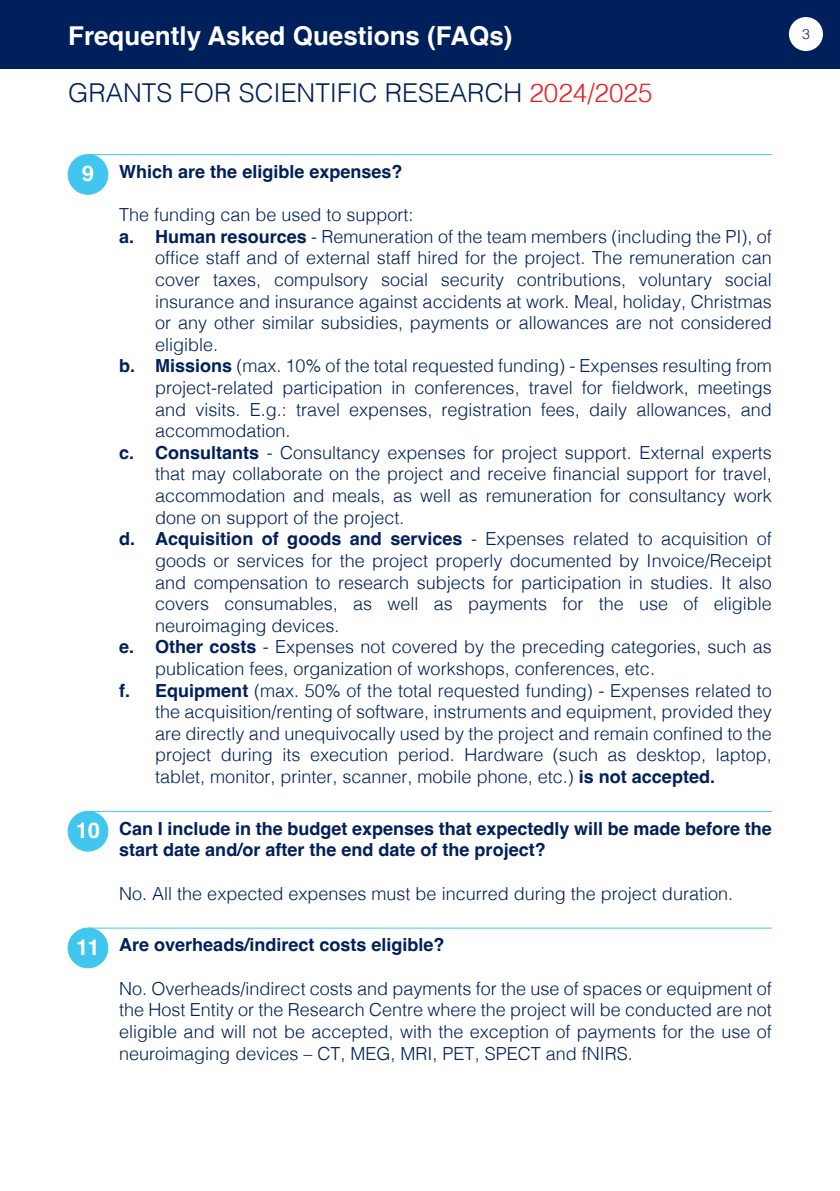
<style>
.page{position:relative;width:840px;height:1191px;background:#fff}
.page>*{position:absolute;margin:0;border:0;box-sizing:border-box;transform-origin:0 0}
.t1{font:300 26px "Helvetica";color:#00205b}
.t2{font:700 26px "Helvetica";color:#fff}
.t3{font:700 22px "Helvetica";color:#fff}
.t4{font:300 18px/21.6px "Helvetica";color:#00205b;text-align:justify}
.t5{font:700 18px/21.6px "Helvetica";color:#00205b}
.t6{font:300 14px "Helvetica";color:#00205b}
.s1{color:#ee1d23}
.s2{font-weight:700}
.s3{font-weight:300}
</style>
<div class="page">
<div style="left:0;top:0;width:839px;height:68px;background:#00205b"></div>
<div style="left:788px;top:17px;width:34px;height:34px;background:#fff;border-radius:50%"></div>
<div style="left:68px;top:155px;width:40px;height:39px;background:#40c6ef;border-radius:50%"></div>
<div style="left:68px;top:154px;width:40px;height:41px;border:1px solid #43c7ee;border-radius:50%"></div>
<hr style="left:88px;top:154px;width:683px;height:1px;background:#43c7ee">
<div style="left:68px;top:811px;width:40px;height:40px;background:#40c6ef;border-radius:50%"></div>
<div style="left:68px;top:811px;width:40px;height:40px;border:1px solid #43c7ee;border-radius:50%"></div>
<hr style="left:88px;top:811px;width:683px;height:1px;background:#43c7ee">
<div style="left:68px;top:928px;width:40px;height:39px;background:#40c6ef;border-radius:50%"></div>
<div style="left:68px;top:927px;width:40px;height:41px;border:1px solid #43c7ee;border-radius:50%"></div>
<hr style="left:88px;top:927px;width:683px;height:1px;background:#43c7ee">
<h1 class="t2" style="left:68px;top:20px;width:446px">Frequently Asked Questions (FAQs)</h1>
<p class="t6" style="left:801px;top:22px;width:9px">3</p>
<h1 class="t1" style="left:68px;top:70px;width:585px">GRANTS FOR SCIENTIFIC RESEARCH <span class="s1">2024/2025</span></h1>
<p class="t3" style="left:82px;top:160px;width:14px">9</p>
<p class="t5" style="left:119px;top:163px;width:285px">Which are the eligible expenses?</p>
<p class="t4" style="left:119px;top:203px;width:296px">The funding can be used to support:</p>
<p class="t4" style="left:119px;top:224px;width:653px"><span class="s2">a. Human resources</span> - Remuneration of the team members (including the PI), of</p>
<p class="t4" style="left:155px;top:246px;width:617px">office staff and of external staff hired for the project. The remuneration can</p>
<p class="t4" style="left:155px;top:267px;width:618px">cover taxes, compulsory social security contributions, voluntary social</p>
<p class="t4" style="left:155px;top:289px;width:617px">insurance and insurance against accidents at work. Meal, holiday, Christmas</p>
<p class="t4" style="left:155px;top:311px;width:617px">or any other similar subsidies, payments or allowances are not considered</p>
<p class="t4" style="left:155px;top:332px;width:64px">eligible.</p>
<p class="t4" style="left:119px;top:354px;width:653px"><span class="s2">b. Missions</span> (max. 10% of the total requested funding) - Expenses resulting from</p>
<p class="t4" style="left:155px;top:375px;width:617px">project-related participation in conferences, travel for fieldwork, meetings</p>
<p class="t4" style="left:155px;top:397px;width:617px">and visits. E.g.: travel expenses, registration fees, daily allowances, and</p>
<p class="t4" style="left:155px;top:419px;width:137px">accommodation.</p>
<p class="t4" style="left:119px;top:440px;width:653px"><span class="s2">c. Consultants</span> - Consultancy expenses for project support. External experts</p>
<p class="t4" style="left:155px;top:462px;width:617px">that may collaborate on the project and receive financial support for travel,</p>
<p class="t4" style="left:155px;top:483px;width:617px">accommodation and meals, as well as remuneration for consultancy work</p>
<p class="t4" style="left:155px;top:505px;width:251px">done on support of the project.</p>
<p class="t5" style="left:119px;top:530px;width:653px">d. Acquisition of goods and services <span class="s3">- Expenses related to acquisition of</span></p>
<p class="t4" style="left:155px;top:548px;width:617px">goods or services for the project properly documented by Invoice/Receipt</p>
<p class="t4" style="left:155px;top:570px;width:617px">and compensation to research subjects for participation in studies. It also</p>
<p class="t4" style="left:155px;top:591px;width:617px">covers consumables, as well as payments for the use of eligible</p>
<p class="t4" style="left:155px;top:613px;width:186px">neuroimaging devices.</p>
<p class="t4" style="left:119px;top:635px;width:653px"><span class="s2">e. Other costs</span> - Expenses not covered by the preceding categories, such as</p>
<p class="t4" style="left:155px;top:656px;width:501px">publication fees, organization of workshops, conferences, etc.</p>
<p class="t4" style="left:119px;top:678px;width:653px"><span class="s2">f. Equipment</span> (max. 50% of the total requested funding) - Expenses related to</p>
<p class="t4" style="left:155px;top:699px;width:618px">the acquisition/renting of software, instruments and equipment, provided they</p>
<p class="t4" style="left:155px;top:721px;width:618px">are directly and unequivocally used by the project and remain confined to the</p>
<p class="t4" style="left:155px;top:743px;width:617px">project during its execution period. Hardware (such as desktop, laptop,</p>
<p class="t4" style="left:155px;top:764px;width:561px">tablet, monitor, printer, scanner, mobile phone, etc.) <span class="s2">is not accepted.</span></p>
<p class="t3" style="left:76px;top:816px;width:26px">10</p>
<p class="t5" style="left:119px;top:819px;width:654px">Can I include in the budget expenses that expectedly will be made before the start date and/or after the end date of the project?</p>
<p class="t4" style="left:119px;top:881px;width:615px">No. All the expected expenses must be incurred during the project duration.</p>
<p class="t3" style="left:76px;top:933px;width:25px">11</p>
<p class="t5" style="left:119px;top:936px;width:327px">Are overheads/indirect costs eligible?</p>
<p class="t4" style="left:119px;top:976px;width:653px">No. Overheads/indirect costs and payments for the use of spaces or equipment of the Host Entity or the Research Centre where the project will be conducted are not eligible and will not be accepted, with the exception of payments for the use of neuroimaging devices – CT, MEG, MRI, PET, SPECT and fNIRS.</p>
</div>
